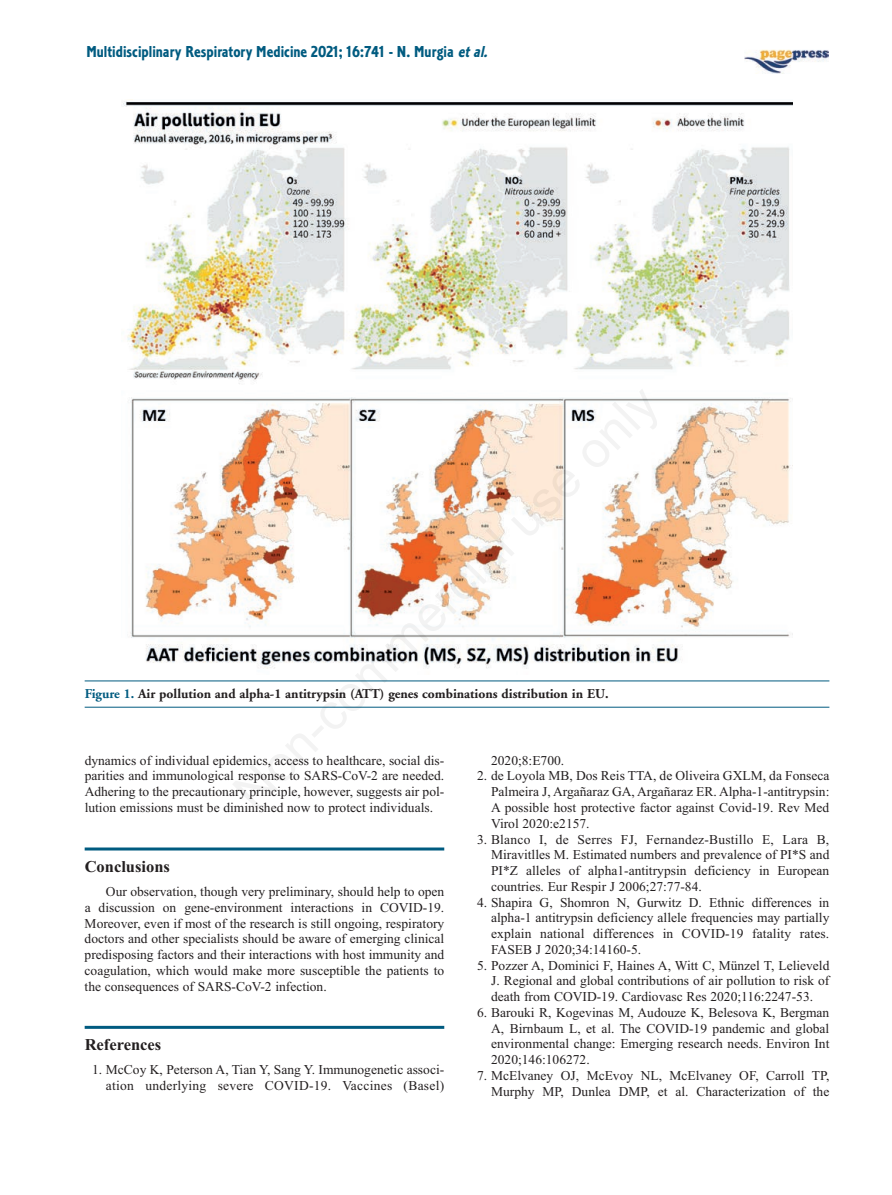
<style>
.page{position:relative;width:892px;height:1195px;background:#fff}
.page>*{position:absolute;margin:0;border:0;box-sizing:border-box;transform-origin:0 0}
.t1{font:16.5px "Corinthian Bold Condensed Plain";color:#005b80}
.t2{font:700 16.5px "Times New Roman";color:#231f20}
.t3{font:13.5px/15.8px "Times New Roman";color:#231f20;text-align:justify}
.t4{font:700 13.5px "Adobe Garamond";color:#231f20}
.s1{font-style:italic}
.s2{color:#005b80}
</style>
<div class="page">
<img style="left:744px;top:49px;width:84px;height:24px">
<hr style="left:85px;top:847px;width:359px;height:3px;background:#005b80">
<hr style="left:85px;top:1026px;width:359px;height:3px;background:#005b80">
<hr style="left:85px;top:680px;width:744px;height:1px;background:#005b80">
<hr style="left:85px;top:707px;width:744px;height:1px;background:#005b80">
<img style="left:123px;top:101px;width:669px;height:568px">
<p class="t1" style="left:86px;top:46px;width:405px">Multidisciplinary Respiratory Medicine 2021; 16:741 - N. Murgia <span class="s1">etal.</span></p>
<p class="t4" style="left:85px;top:689px;width:525px"><span class="s2">Figure 1.</span> Air pollution and alpha-1 antitrypsin (ATT) genes combinations distribution in EU.</p>
<p class="t3" style="left:85px;top:752px;width:361px">dynamics of individual epidemics, access to healthcare, social dis&shy;parities and immunological response to SARS-CoV-2 are needed.<br>Adhering to the precautionary principle, however, suggests air pol&shy;lution emissions must be diminished now to protect individuals.</p>
<p class="t2" style="left:85px;top:856px;width:87px">Conclusions</p>
<p class="t3" style="left:85px;top:883px;width:361px;text-indent:21px">Our observation, though very preliminary, should help to open a discussion on gene-environment interactions in COVID-19.<br>Moreover, even if most of the research is still ongoing, respiratory doctors and other specialists should be aware of emerging clinical predisposing factors and their interactions with host immunity and coagulation, which would make more susceptible the patients to the consequences of SARS-CoV-2 infection.</p>
<p class="t2" style="left:85px;top:1035px;width:78px">References</p>
<p class="t3" style="left:92px;top:1062px;width:353px;text-align:right">1. McCoy K, Peterson A, Tian Y, Sang Y. Immunogenetic associ&shy;ation underlying severe COVID-19. Vaccines (Basel)</p>
<p class="t3" style="left:491px;top:752px;width:75px">2020;8:E700.</p>
<p class="t3" style="left:491px;top:768px;width:340px;text-indent:-14px">2. de Loyola MB, Dos Reis TTA, de Oliveira GXLM, da Fonseca Palmeira J, Argañaraz GA, Argañaraz ER. Alpha-1-antitrypsin:<br>A possible host protective factor against Covid-19. Rev Med Virol 2020:e2157.</p>
<p class="t3" style="left:491px;top:831px;width:340px;text-indent:-14px">3. Blanco I, de Serres FJ, Fernandez-Bustillo E, Lara B, Miravitlles M. Estimated numbers and prevalence of PI*S and PI*Z alleles of alpha1-antitrypsin deficiency in European countries. Eur Respir J 2006;27:77-84.</p>
<p class="t3" style="left:491px;top:894px;width:340px;text-indent:-14px">4. Shapira G, Shomron N, Gurwitz D. Ethnic differences in alpha-1 antitrypsin deficiency allele frequencies may partially explain national differences in COVID-19 fatality rates.<br>FASEB J 2020;34:14160-5.</p>
<p class="t3" style="left:491px;top:957px;width:340px;text-indent:-14px">5. Pozzer A, Dominici F, Haines A, Witt C, Münzel T, Lelieveld J. Regional and global contributions of air pollution to risk of death from COVID-19. Cardiovasc Res 2020;116:2247-53.</p>
<p class="t3" style="left:491px;top:1004px;width:340px;text-indent:-14px">6. Barouki R, Kogevinas M, Audouze K, Belesova K, Bergman A, Birnbaum L, et al. The COVID-19 pandemic and global environmental change: Emerging research needs. Environ Int 2020;146:106272.</p>
<p class="t3" style="left:477px;top:1067px;width:353px;text-align:right">7. McElvaney OJ, McEvoy NL, McElvaney OF, Carroll TP,<br>Murphy MP, Dunlea DMP, et al. Characterization of the</p>
</div>
